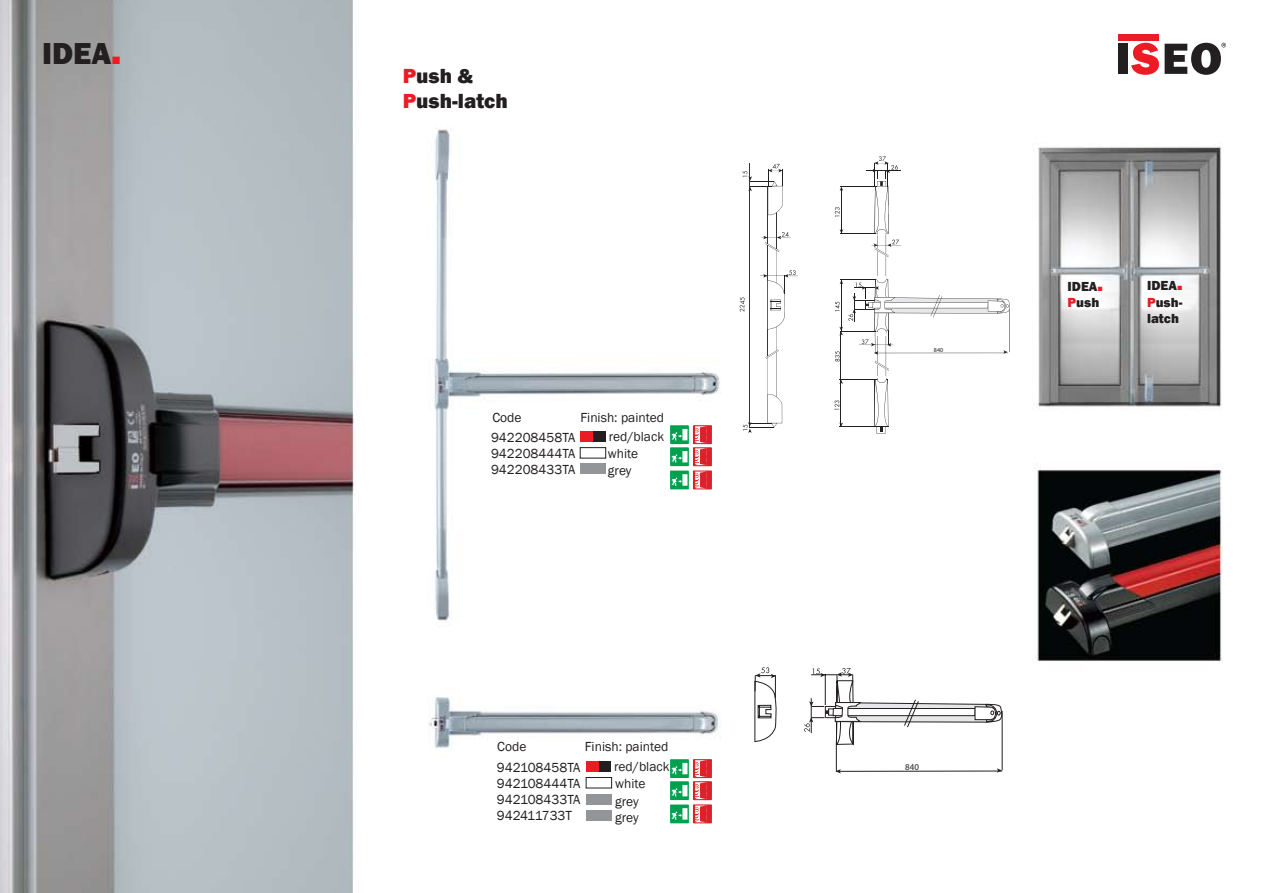
<style>
.page{position:relative;width:1263px;height:893px;background:#fff}
.page>*{position:absolute;margin:0;border:0;box-sizing:border-box;transform-origin:0 0}
.t1{font:800 31.2px "Franklin Gothic";color:#231f20}
.t2{font:800 21px/25.2px "Franklin Gothic";color:#231f20}
.t3{font:13.5px/16.2px "Franklin Gothic";color:#231f20}
.t4{font:800 13.5px/16.2px "Franklin Gothic";color:#231f20;text-align:justify}
.t5{font:9px "Myriad";color:#231f20}
.t6{font:6px "Myriad";color:#231f20}
.s1{font-size:15.6px;color:#ed1c24}
.s2{color:#ed1c24}
.s3{font-size:9px;color:#ed1c24}
</style>
<div class="page">
<img style="left:0;top:0;width:1225px;height:893px">
<div style="left:598px;top:761px;width:13px;height:10px;background:#231f20"></div>
<div style="left:586px;top:761px;width:12px;height:10px;background:#ed1c24"></div>
<div style="left:586px;top:777px;width:26px;height:11px;background:#fff;border:1px solid #231f20"></div>
<div style="left:586px;top:794px;width:26px;height:10px;background:#939598"></div>
<div style="left:586px;top:810px;width:26px;height:11px;background:#939598"></div>
<div style="left:593px;top:431px;width:13px;height:11px;background:#231f20"></div>
<div style="left:580px;top:431px;width:13px;height:11px;background:#ed1c24"></div>
<div style="left:580px;top:464px;width:26px;height:10px;background:#939598"></div>
<div style="left:580px;top:447px;width:26px;height:11px;background:#fff;border:1px solid #231f20"></div>
<svg style="left:755px;top:667px;width:22px;height:75px"></svg>
<svg style="left:804px;top:668px;width:200px;height:105px"></svg>
<hr style="left:768px;top:186px;width:1px;height:58px;background:#363639">
<hr style="left:776px;top:186px;width:1px;height:63px;background:#363639">
<hr style="left:760px;top:276px;width:38px;height:1px;background:#231f20">
<hr style="left:761px;top:237px;width:30px;height:1px;background:#231f20">
<hr style="left:750px;top:163px;width:1px;height:264px;background:#363639">
<svg style="left:743px;top:164px;width:40px;height:52px"></svg>
<hr style="left:776px;top:276px;width:1px;height:75px;background:#363639">
<hr style="left:768px;top:245px;width:1px;height:111px;background:#363639">
<svg style="left:763px;top:232px;width:32px;height:97px"></svg>
<hr style="left:776px;top:352px;width:1px;height:71px;background:#363639">
<svg style="left:765px;top:349px;width:14px;height:10px"></svg>
<hr style="left:767px;top:357px;width:1px;height:66px;background:#363639">
<svg style="left:740px;top:297px;width:5px;height:15px"></svg>
<svg style="left:743px;top:393px;width:44px;height:40px"></svg>
<svg style="left:834px;top:156px;width:176px;height:278px"></svg>
<svg style="left:670px;top:425px;width:42px;height:65px"></svg>
<svg style="left:670px;top:759px;width:42px;height:65px"></svg>
<div style="left:1118px;top:44px;width:10px;height:30px;background:#231f20"></div>
<div style="left:1118px;top:34px;width:41px;height:7px;background:#ed1c24"></div>
<svg style="left:1131px;top:43px;width:95px;height:32px"></svg>
<p class="t1" style="left:42px;top:34px;width:80px">IDEA<span class="s1">■</span></p>
<p class="t2" style="left:403px;top:63px;width:107px"><span class="s2">P</span>ush &amp;<br><span class="s2">P</span>ush-latch</p>
<p class="t3" style="left:492px;top:409px;width:31px">Code</p>
<p class="t3" style="left:580px;top:409px;width:85px">Finish: painted</p>
<p class="t3" style="left:608px;top:445px;width:32px;line-height:17px">white grey</p>
<p class="t3" style="left:491px;top:429px;width:86px">942208458TA</p>
<p class="t3" style="left:609px;top:429px;width:57px">red/black</p>
<p class="t3" style="left:491px;top:446px;width:86px">942208444TA<br>942208433TA</p>
<p class="t3" style="left:497px;top:739px;width:31px">Code</p>
<p class="t3" style="left:585px;top:737px;width:86px;line-height:19.5px;text-align:right">Finish: painted red/black</p>
<p class="t3" style="left:615px;top:774px;width:32px;line-height:18px">white grey</p>
<p class="t3" style="left:615px;top:809px;width:25px">grey</p>
<p class="t3" style="left:497px;top:759px;width:85px;text-align:justify">942108458TA 942108444TA 942108433TA 942411733T</p>
<p class="t6" style="left:934px;top:347px;width:11px">840</p>
<p class="t4" style="left:1067px;top:278px;width:37px">IDEA<span class="s3">■<br></span><span class="s2">P</span>ush</p>
<p class="t4" style="left:1147px;top:278px;width:37px">IDEA<span class="s3">■ </span><span class="s2">P</span>ush&shy;latch</p>
<p class="t5" style="left:905px;top:762px;width:15px">840</p>
</div>
